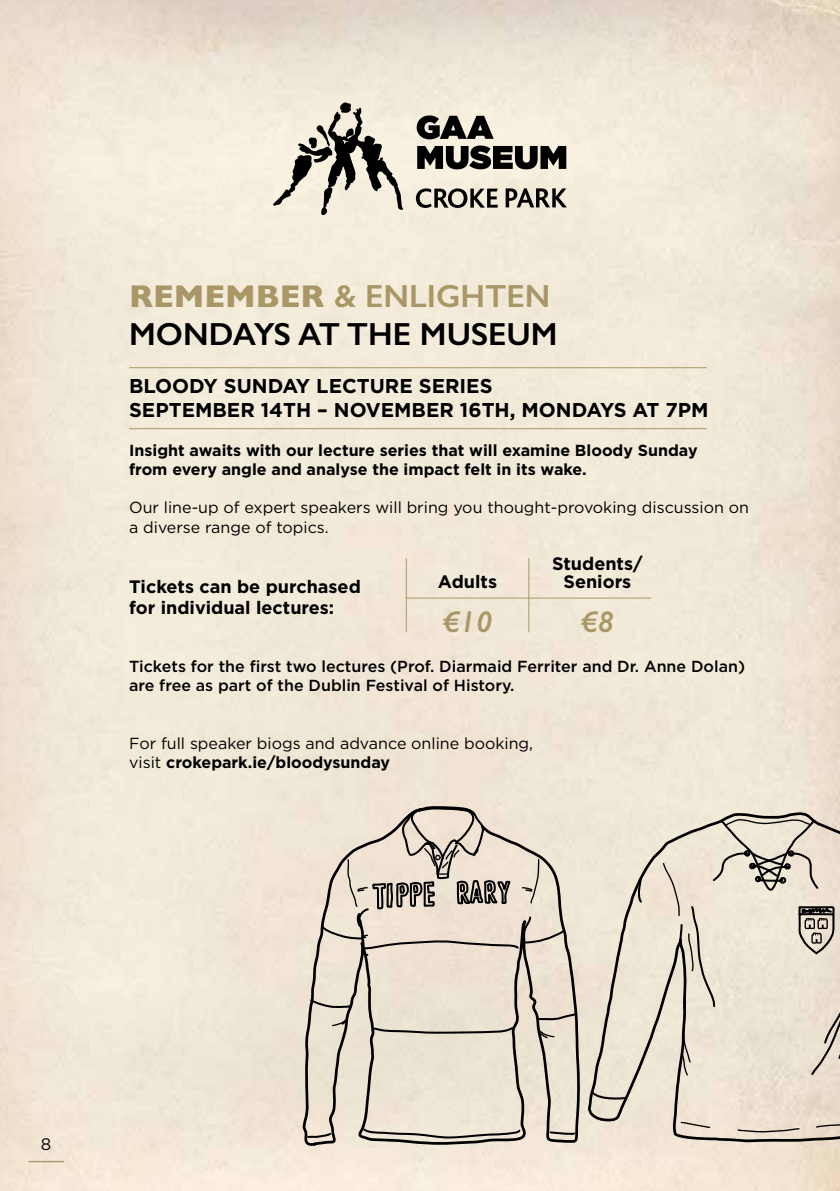
<style>
.page{position:relative;width:840px;height:1191px;background:#fff}
.page>*{position:absolute;margin:0;border:0;box-sizing:border-box;transform-origin:0 0}
.t1{font:600 32px/38.4px "Gill Sans";color:#000}
.t2{font:italic 600 30px "Gill Sans";color:#aa9767}
.t3{font:700 20px/24px "Gotham";color:#000}
.t4{font:700 18px/21.6px "Gotham";color:#000}
.t5{font:16.6px "Gotham";color:#000}
.t6{font:16px/19.2px "Gotham";color:#000}
.t7{font:500 16px/19.2px "Gotham";color:#000}
.t8{font:700 16px/19.2px "Gotham";color:#000}
.s1{font-weight:700;color:#aa9767}
.s2{color:#aa9767}
.s3{font-weight:700}
</style>
<div class="page">
<img style="left:0;top:0;width:839px;height:1191px">
<hr style="left:129px;top:367px;width:577px;height:1px;background:#aa9767">
<hr style="left:129px;top:428px;width:577px;height:1px;background:#aa9767">
<svg style="left:273px;top:102px;width:130px;height:113px;background:#bcb7a9"></svg>
<svg style="left:415px;top:188px;width:82px;height:20px;background:#8a867c"></svg>
<svg style="left:505px;top:188px;width:61px;height:19px"></svg>
<svg style="left:416px;top:115px;width:77px;height:24px;background:#636059"></svg>
<svg style="left:417px;top:146px;width:149px;height:23px;background:#474540"></svg>
<hr style="left:405px;top:558px;width:1px;height:74px;background:#aa9767">
<hr style="left:528px;top:558px;width:1px;height:74px;background:#aa9767">
<hr style="left:406px;top:597px;width:245px;height:1px;background:#aa9767">
<hr style="left:28px;top:1160px;width:36px;height:2px;background:#aa9767">
<svg style="left:585px;top:786px;width:254px;height:357px;background:#d3c9ba"></svg>
<svg style="left:589px;top:786px;width:250px;height:347px;background:#e0d7c7"></svg>
<svg style="left:300px;top:805px;width:281px;height:369px;background:#e4dbcb"></svg>
<svg style="left:306px;top:923px;width:272px;height:216px;background:#dbd3c3"></svg>
<svg style="left:331px;top:1016px;width:224px;height:23px;background:#cdc6b7"></svg>
<svg style="left:346px;top:786px;width:193px;height:199px;background:#d5cbbc"></svg>
<h1 class="t1" style="left:129px;top:276px;width:430px"><span class="s1">REMEMBER</span> <span class="s2">&amp; ENLIGHTEN<br></span>MONDAYS AT THE MUSEUM</h1>
<p class="t3" style="left:129px;top:374px;width:580px">BLOODY SUNDAY LECTURE SERIES<br>SEPTEMBER 14TH – NOVEMBER 16TH, MONDAYS AT 7PM</p>
<p class="t8" style="left:129px;top:440px;width:569px">Insight awaits with our lecture series that will examine Bloody Sunday from every angle and analyse the impact felt in its wake.</p>
<p class="t6" style="left:129px;top:498px;width:621px">Our line-up of expert speakers will bring you thought-provoking discussion on a diverse range of topics.</p>
<p class="t4" style="left:129px;top:575px;width:233px">Tickets can be purchased for individual lectures:</p>
<p class="t4" style="left:438px;top:571px;width:61px">Adults</p>
<h2 class="t2" style="left:442px;top:604px;width:51px">€10</h2>
<p class="t4" style="left:551px;top:555px;width:92px;line-height:18px;text-align:center">Students/<br>Seniors</p>
<h2 class="t2" style="left:580px;top:604px;width:35px">€8</h2>
<p class="t7" style="left:129px;top:656px;width:617px">Tickets for the first two lectures (Prof. Diarmaid Ferriter and Dr. Anne Dolan) are free as part of the Dublin Festival of History.</p>
<p class="t6" style="left:129px;top:733px;width:405px">For full speaker biogs and advance online booking, visit <span class="s3">crokepark.ie/bloodysunday</span></p>
<p class="t5" style="left:41px;top:1134px;width:12px">8</p>
</div>
